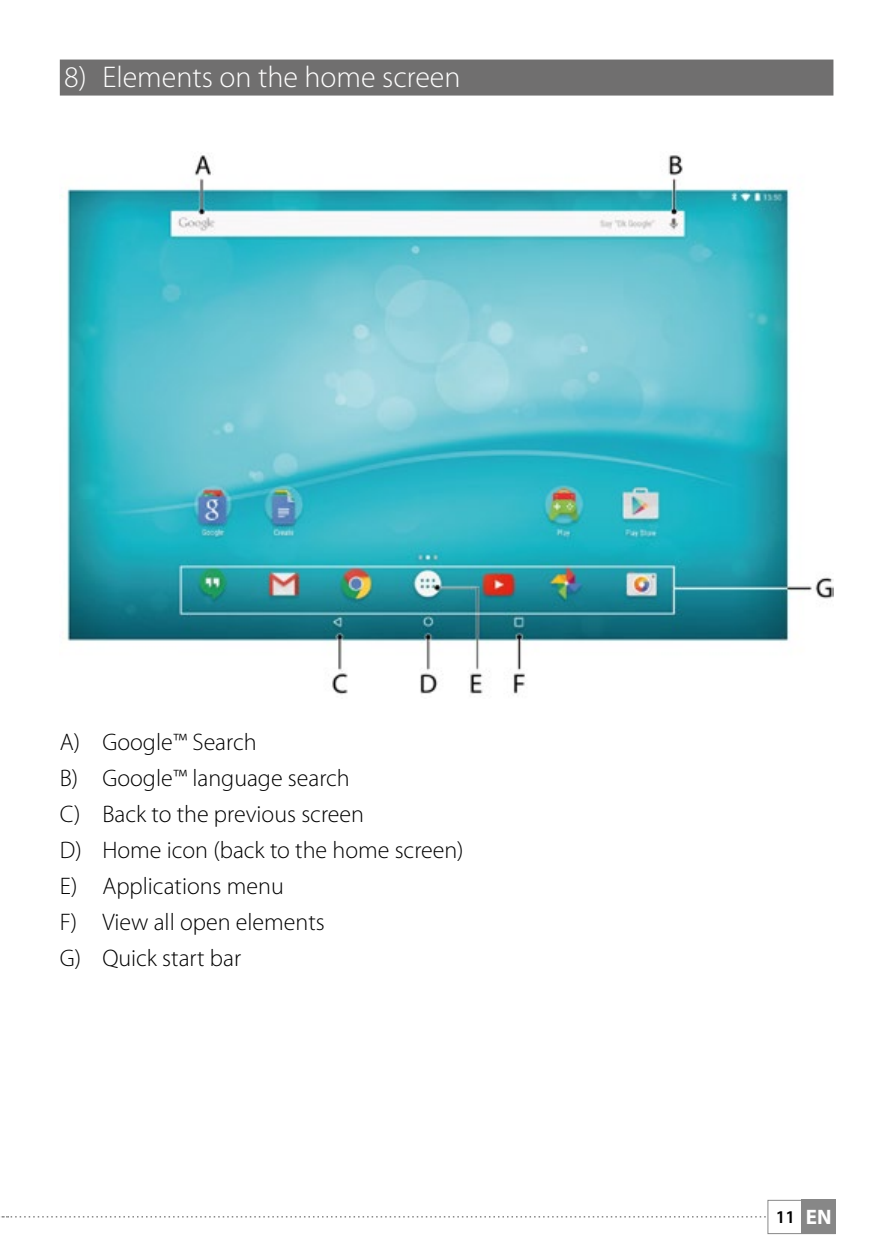
<style>
.page{position:relative;width:893px;height:1259px;background:#fff}
.page>*{position:absolute;margin:0;border:0;box-sizing:border-box;transform-origin:0 0}
.t1{font:300 30px "Myriad Pro";color:#fff}
.t2{font:300 24px/36px "Myriad Pro";color:#000}
.t3{font:600 18px "Myriad Pro";color:#000}
.s1{font-weight:700;font-size:21px;color:#fff}
</style>
<div class="page">
<div style="left:801px;top:1200px;width:35px;height:34px;background:#878787"></div>
<div style="left:767px;top:1200px;width:69px;height:34px;border:1px solid #878787"></div>
<svg style="left:1px;top:1216px;width:765px;height:1px"></svg>
<div style="left:60px;top:60px;width:773px;height:36px;background:#706f6f"></div>
<img style="left:66px;top:153px;width:767px;height:542px">
<p class="t1" style="left:64px;top:61px;width:398px">8) Elements on the home screen</p>
<p class="t2" style="left:60px;top:724px;width:405px">A) Google™ Search<br>B) Google™ language search<br>C) Back to the previous screen<br>D) Home icon (back to the home screen)<br>E) Applications menu<br>F) View all open elements<br>G) Quick start bar</p>
<p class="t3" style="left:776px;top:1205px;width:57px">11 <span class="s1">EN</span></p>
</div>
